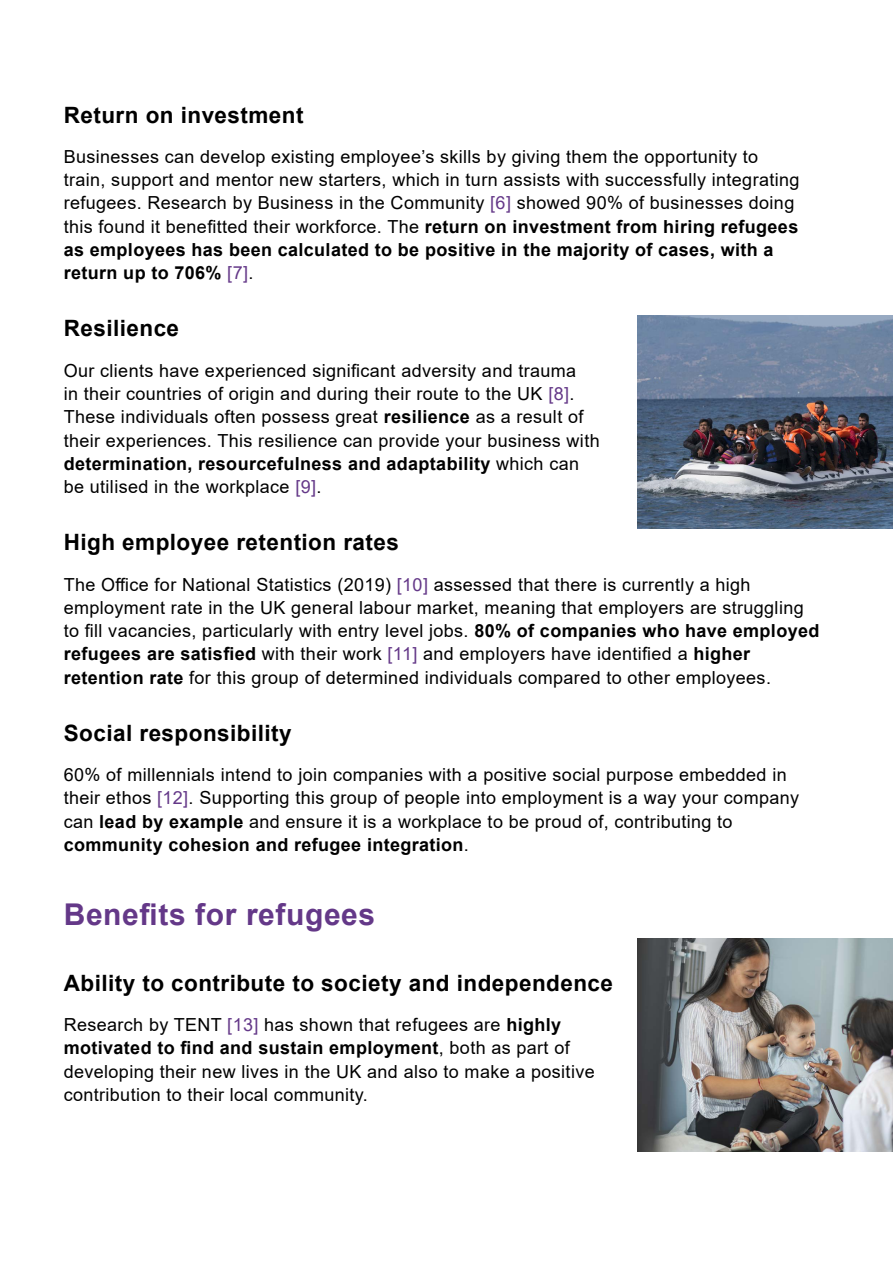
<style>
.page{position:relative;width:893px;height:1263px;background:#fff}
.page>*{position:absolute;margin:0;border:0;box-sizing:border-box;transform-origin:0 0}
.H3_Subheading{font:700 30px "Arial";letter-spacing:.02em;color:#643888}
.H4_Sub_subheading{font:700 22.5px "Arial";letter-spacing:.02em;color:#000}
.Body_text{font:18px/23.2px "Arial";letter-spacing:.02em;color:#000}
.s1{color:#643888}
.s2{font-weight:700}
</style>
<div class="page">
<img style="left:638px;top:316px;width:255px;height:212px">
<img style="left:638px;top:939px;width:255px;height:212px">
<h4 class="H4_Sub_subheading" style="left:64px;top:99px;width:241px">Return on investment</h4>
<p class="Body_text" style="left:64px;top:145px;width:737px">Businesses can develop existing employee’s skills by giving them the opportunity to train, support and mentor new starters, which in turn assists with successfully integrating refugees. Research by Business in the Community <span class="s1">[6]</span> showed 90% of businesses doing this found it benefitted their workforce. The <span class="s2">return on investment from hiring refugees as employees has been calculated to be positive in the majority of cases, with a return up to 706%</span> <span class="s1">[7]</span>.</p>
<h4 class="H4_Sub_subheading" style="left:64px;top:313px;width:117px">Resilience</h4>
<p class="Body_text" style="left:64px;top:359px;width:537px">Our clients have experienced significant adversity and trauma<br>in their countries of origin and during their route to the UK <span class="s1">[8]</span>.<br>These individuals often possess great <span class="s2">resilience</span> as a result of their experiences. This resilience can provide your business with <span class="s2">determination, resourcefulness and adaptability</span> which can be utilised in the workplace <span class="s1">[9]</span>.</p>
<h4 class="H4_Sub_subheading" style="left:64px;top:526px;width:337px">High employee retention rates</h4>
<p class="Body_text" style="left:64px;top:572px;width:757px">The Office for National Statistics (2019) <span class="s1">[10]</span> assessed that there is currently a high employment rate in the UK general labour market, meaning that employers are struggling to fill vacancies, particularly with entry level jobs. <span class="s2">80% of companies who have employed refugees are satisfied</span> with their work <span class="s1">[11]</span> and employers have identified a <span class="s2">higher retention rate</span> for this group of determined individuals compared to other employees.</p>
<h4 class="H4_Sub_subheading" style="left:64px;top:717px;width:229px">Social responsibility</h4>
<p class="Body_text" style="left:64px;top:763px;width:737px">60% of millennials intend to join companies with a positive social purpose embedded in their ethos <span class="s1">[12]</span>. Supporting this group of people into employment is a way your company can <span class="s2">lead by example</span> and ensure it is a workplace to be proud of, contributing to <span class="s2">community cohesion and refugee integration</span>.</p>
<h3 class="H3_Subheading" style="left:64px;top:893px;width:313px">Benefits for refugees</h3>
<h4 class="H4_Sub_subheading" style="left:64px;top:967px;width:551px">Ability to contribute to society and independence</h4>
<p class="Body_text" style="left:64px;top:1013px;width:532px">Research by TENT <span class="s1">[13]</span> has shown that refugees are <span class="s2">highly motivated to find and sustain employment</span>, both as part of developing their new lives in the UK and also to make a positive contribution to their local community.</p>
</div>
